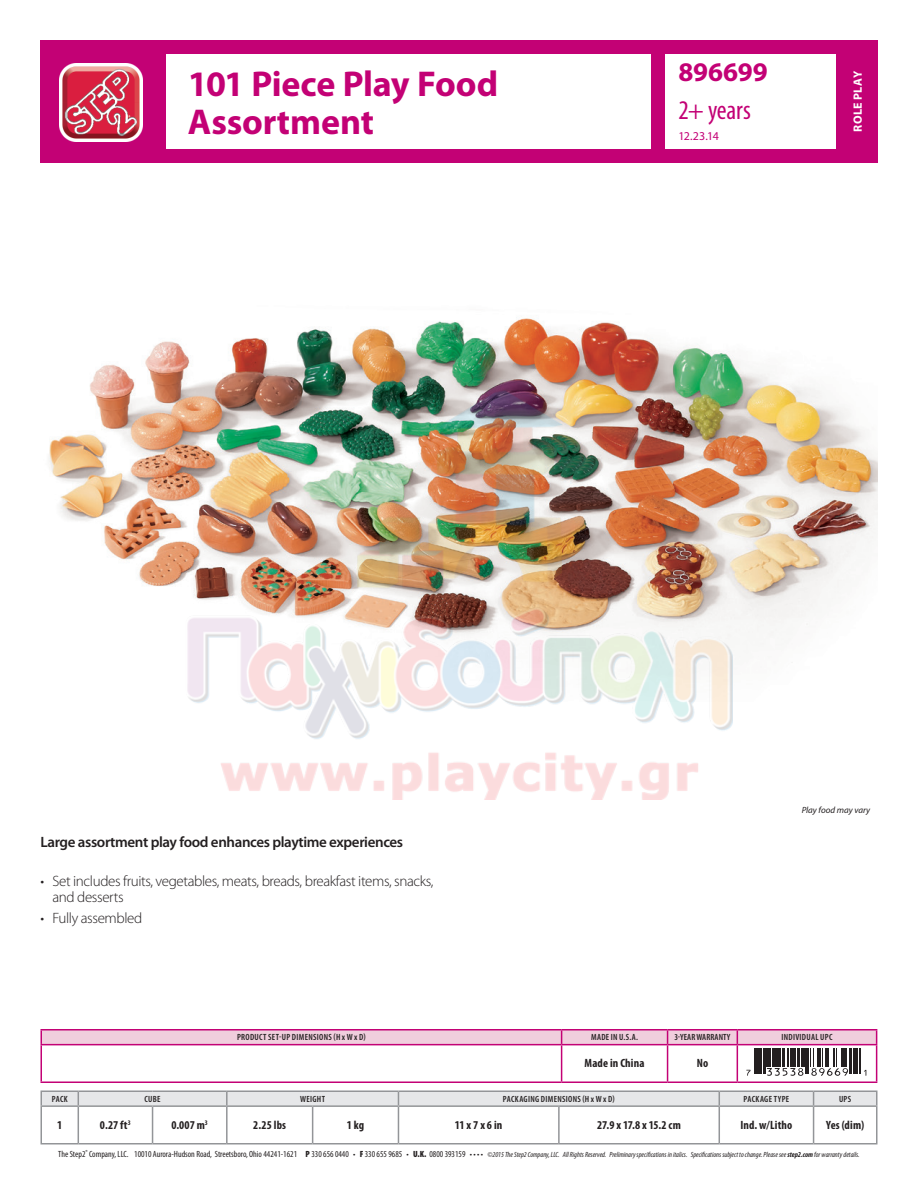
<style>
.page{position:relative;width:918px;height:1188px;background:#fff}
.page>*{position:absolute;margin:0;border:0;box-sizing:border-box;transform-origin:0 0}
.t1{font:700 36px "Myriad Pro";letter-spacing:-.005em;color:#c30175}
.t2{font:condensed 27px "Myriad Pro";letter-spacing:-.01em;color:#c30175}
.t3{font:700 27px "Myriad Pro";color:#c30175}
.t4{font:300 15px/16.5px "Myriad Pro";letter-spacing:-.025em;color:#231f20}
.t5{font:600 15px "Myriad Pro";letter-spacing:-.025em;color:#231f20}
.t6{font:700 condensed 12px "Myriad Pro";letter-spacing:.015em;color:#231f20}
.t7{font:700 12px "Myriad Pro";letter-spacing:.025em;color:#fff}
.t8{font:12px "Myriad Pro";color:#c30175}
.t9{font:600 condensed 9px "Myriad Pro";letter-spacing:.035em;color:#231f20}
.t10{font:italic 9px "Myriad Pro";color:#231f20}
.t11{font:600 condensed 9px "Myriad Pro";letter-spacing:.005em;color:#231f20}
.t12{font:italic condensed 7.5px "Myriad Pro";color:#231f20}
.s1{font-style:normal;font-size:9px}
.s2{font-weight:900;font-style:normal;font-size:9px}
.s3{font-weight:700}
</style>
<div class="page">
<div style="left:166px;top:40px;width:712px;height:14px;background:#c30175"></div>
<div style="left:166px;top:149px;width:712px;height:14px;background:#c30175"></div>
<div style="left:40px;top:40px;width:126px;height:123px;background:#c30175"></div>
<div style="left:651px;top:40px;width:14px;height:123px;background:#c30175"></div>
<div style="left:836px;top:40px;width:42px;height:123px;background:#c30175"></div>
<img style="left:59px;top:64px;width:83px;height:78px">
<img style="left:49px;top:317px;width:829px;height:327px">
<hr style="left:40px;top:1029px;width:522px;height:1px;background:#c30175">
<hr style="left:562px;top:1029px;width:106px;height:1px;background:#c30175">
<hr style="left:668px;top:1029px;width:69px;height:1px;background:#c30175">
<hr style="left:737px;top:1029px;width:140px;height:1px;background:#c30175">
<hr style="left:40px;top:1045px;width:2px;height:37px;background:#c30175">
<hr style="left:561px;top:1045px;width:1px;height:37px;background:#c30175">
<hr style="left:667px;top:1045px;width:1px;height:37px;background:#c30175">
<hr style="left:737px;top:1045px;width:1px;height:37px;background:#c30175">
<hr style="left:876px;top:1045px;width:1px;height:37px;background:#c30175">
<hr style="left:40px;top:1082px;width:522px;height:1px;background:#c30175">
<hr style="left:562px;top:1082px;width:106px;height:1px;background:#c30175">
<hr style="left:668px;top:1082px;width:69px;height:1px;background:#c30175">
<hr style="left:737px;top:1082px;width:140px;height:1px;background:#c30175">
<svg style="left:40px;top:1030px;width:837px;height:46px"></svg>
<hr style="left:40px;top:1107px;width:2px;height:36px;background:#939598">
<hr style="left:78px;top:1107px;width:1px;height:36px;background:#939598">
<hr style="left:152px;top:1107px;width:1px;height:36px;background:#939598">
<hr style="left:226px;top:1107px;width:2px;height:36px;background:#939598">
<hr style="left:312px;top:1107px;width:1px;height:36px;background:#939598">
<hr style="left:398px;top:1107px;width:1px;height:36px;background:#939598">
<hr style="left:558px;top:1107px;width:2px;height:36px;background:#939598">
<hr style="left:719px;top:1107px;width:1px;height:36px;background:#939598">
<hr style="left:813px;top:1107px;width:1px;height:36px;background:#939598">
<hr style="left:876px;top:1107px;width:2px;height:36px;background:#939598">
<hr style="left:40px;top:1143px;width:38px;height:1px;background:#939598">
<hr style="left:78px;top:1143px;width:75px;height:1px;background:#939598">
<hr style="left:153px;top:1143px;width:74px;height:1px;background:#939598">
<hr style="left:227px;top:1143px;width:86px;height:1px;background:#939598">
<hr style="left:313px;top:1143px;width:85px;height:1px;background:#939598">
<hr style="left:398px;top:1143px;width:161px;height:1px;background:#939598">
<hr style="left:559px;top:1143px;width:160px;height:1px;background:#939598">
<hr style="left:719px;top:1143px;width:95px;height:1px;background:#939598">
<hr style="left:814px;top:1143px;width:63px;height:1px;background:#939598">
<hr style="left:40px;top:1090px;width:38px;height:2px;background:#939598">
<hr style="left:78px;top:1090px;width:75px;height:2px;background:#939598">
<hr style="left:153px;top:1090px;width:74px;height:2px;background:#939598">
<hr style="left:227px;top:1090px;width:86px;height:2px;background:#939598">
<hr style="left:313px;top:1090px;width:85px;height:2px;background:#939598">
<hr style="left:398px;top:1090px;width:161px;height:2px;background:#939598">
<hr style="left:559px;top:1090px;width:160px;height:2px;background:#939598">
<hr style="left:719px;top:1090px;width:95px;height:2px;background:#939598">
<hr style="left:814px;top:1090px;width:63px;height:2px;background:#939598">
<svg style="left:40px;top:1091px;width:838px;height:15px"></svg>
<hr style="left:40px;top:1105px;width:38px;height:2px;background:#939598">
<hr style="left:78px;top:1105px;width:75px;height:2px;background:#939598">
<hr style="left:153px;top:1105px;width:74px;height:2px;background:#939598">
<hr style="left:227px;top:1105px;width:86px;height:2px;background:#939598">
<hr style="left:313px;top:1105px;width:85px;height:2px;background:#939598">
<hr style="left:398px;top:1105px;width:161px;height:2px;background:#939598">
<hr style="left:559px;top:1105px;width:160px;height:2px;background:#939598">
<hr style="left:719px;top:1105px;width:95px;height:2px;background:#939598">
<hr style="left:814px;top:1105px;width:63px;height:2px;background:#939598">
<img style="left:185px;top:388px;width:548px;height:412px">
<p class="t1" style="left:188px;top:64px;width:312px">101 Piece Play Food</p>
<p class="t1" style="left:188px;top:101px;width:188px">Assortment</p>
<p class="t3" style="left:678px;top:56px;width:91px">896699</p>
<p class="t2" style="left:678px;top:95px;width:74px">2+ years</p>
<p class="t8" style="left:678px;top:130px;width:42px">12.23.14</p>
<h3 class="t7" style="left:851px;top:132px;width:62px;rotate:-90deg">ROLE PLAY</h3>
<p class="t5" style="left:40px;top:833px;width:364px">Large assortment play food enhances playtime experiences</p>
<p class="t4" style="left:52px;top:873px;width:382px;text-indent:-12px">• Set includes fruits, vegetables, meats, breads, breakfast items, snacks, and desserts</p>
<p class="t4" style="left:40px;top:910px;width:103px">• Fully assembled</p>
<p class="t10" style="left:802px;top:806px;width:70px">Play food may vary</p>
<p class="t9" style="left:237px;top:1032px;width:130px">PRODUCT SET-UP DIMENSIONS (H x W x D)</p>
<p class="t9" style="left:591px;top:1032px;width:49px">MADE IN U.S.A.</p>
<p class="t11" style="left:674px;top:1032px;width:58px">3-YEAR WARRANTY</p>
<p class="t9" style="left:781px;top:1032px;width:53px">INDIVIDUAL UPC</p>
<p class="t6" style="left:585px;top:1057px;width:61px">Made in China</p>
<p class="t6" style="left:697px;top:1057px;width:13px">No</p>
<p class="t9" style="left:52px;top:1094px;width:17px">PACK</p>
<p class="t9" style="left:144px;top:1094px;width:18px">CUBE</p>
<p class="t9" style="left:300px;top:1094px;width:26px">WEIGHT</p>
<p class="t9" style="left:503px;top:1094px;width:113px">PACKAGING DIMENSIONS (H x W x D)</p>
<p class="t9" style="left:744px;top:1094px;width:47px">PACKAGE TYPE</p>
<p class="t9" style="left:839px;top:1094px;width:14px">UPS</p>
<p class="t6" style="left:57px;top:1118px;width:7px">1</p>
<p class="t6" style="left:100px;top:1118px;width:32px">0.27 ft<sup>3</sup></p>
<p class="t6" style="left:171px;top:1118px;width:38px">0.007 m<sup>3</sup></p>
<p class="t6" style="left:253px;top:1118px;width:34px">2.25 lbs</p>
<p class="t6" style="left:347px;top:1118px;width:19px">1 kg</p>
<p class="t6" style="left:455px;top:1118px;width:49px">11 x 7 x 6 in</p>
<p class="t6" style="left:597px;top:1118px;width:85px">27.9 x 17.8 x 15.2 cm</p>
<p class="t6" style="left:740px;top:1118px;width:54px">Ind. w/Litho</p>
<p class="t6" style="left:826px;top:1118px;width:39px">Yes (dim)</p>
<p class="t12" style="left:58px;top:1151px;width:803px"><span class="s1">The Step2</span><sup>®</sup> <span class="s1">Company, LLC. 10010 Aurora-Hudson Road, Streetsboro, Ohio 44241-1621</span> <span class="s2">P</span> <span class="s1">330 656 0440 •</span> <span class="s2">F</span> <span class="s1">330 655 9685 •</span> <span class="s2">U.K.</span> <span class="s1">0800 393159 • • • •</span> ©2015 The Step2 Company, LLC. All Rights Reserved. Preliminary specifications in italics. Specifications subject to change. Please see <span class="s3">step2.com</span> for warranty details.</p>
</div>
